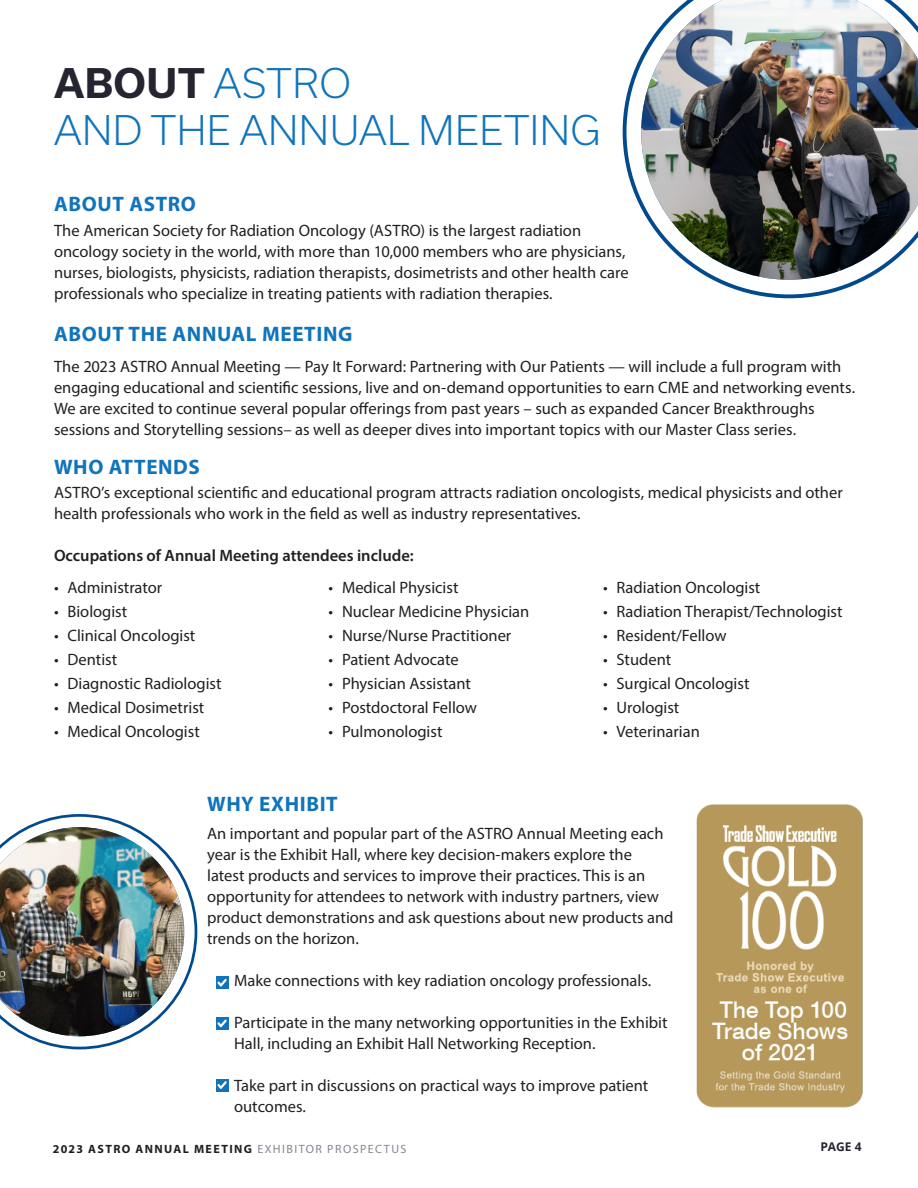
<style>
.page{position:relative;width:918px;height:1188px;background:#fff}
.page>*{position:absolute;margin:0;border:0;box-sizing:border-box;transform-origin:0 0}
.t1{font:300 39px "Usual";letter-spacing:.015em;color:#1074bc}
.t2{font:700 39px "Usual";letter-spacing:.015em;color:#252431}
.Paragraph_Style_3{font:700 21px "Myriad Pro";letter-spacing:.03em;color:#1074bc}
.p1{font:16.5px/21px "Myriad Pro";color:#231f20}
.p1-2{font:600 16.5px "Myriad Pro";color:#231f20}
.t3{font:700 12px "Myriad Pro";letter-spacing:.12em;color:#231f20}
.t4{font:700 12px "Open Sans";color:#252431}
.s1{font-weight:300;color:#1074bc}
.s2{font-weight:400;color:#848692}
</style>
<div class="page">
<div style="left:216px;top:976px;width:13px;height:13px;background:#1074bc"></div>
<svg style="left:217px;top:979px;width:10px;height:8px"></svg>
<div style="left:216px;top:1017px;width:13px;height:13px;background:#1074bc"></div>
<svg style="left:217px;top:1019px;width:10px;height:8px"></svg>
<div style="left:216px;top:1079px;width:13px;height:13px;background:#1074bc"></div>
<svg style="left:217px;top:1081px;width:10px;height:8px"></svg>
<svg style="left:623px;top:56px;width:242px;height:242px"></svg>
<img style="left:641px;top:0;width:277px;height:280px">
<svg style="left:25px;top:814px;width:172px;height:235px"></svg>
<img style="left:0;top:827px;width:184px;height:209px">
<img style="left:696px;top:804px;width:167px;height:304px">
<p class="t2" style="left:54px;top:61px;width:299px">ABOUT <span class="s1">ASTRO</span></p>
<p class="t1" style="left:54px;top:108px;width:548px">AND THE ANNUAL MEETING</p>
<p class="Paragraph_Style_3" style="left:54px;top:190px;width:143px">ABOUT ASTRO</p>
<p class="p1" style="left:54px;top:220px;width:576px">The American Society for Radiation Oncology (ASTRO) is the largest radiation oncology society in the world, with more than 10,000 members who are physicians, nurses, biologists, physicists, radiation therapists, dosimetrists and other health care professionals who specialize in treating patients with radiation therapies.</p>
<p class="Paragraph_Style_3" style="left:54px;top:320px;width:300px">ABOUT THE ANNUAL MEETING</p>
<p class="p1" style="left:54px;top:356px;width:803px">The 2023 ASTRO Annual Meeting — Pay It Forward: Partnering with Our Patients — will include a full program with engaging educational and scientific sessions, live and on-demand opportunities to earn CME and networking events.<br>We are excited to continue several popular offerings from past years – such as expanded Cancer Breakthroughs sessions and Storytelling sessions– as well as deeper dives into important topics with our Master Class series.</p>
<p class="Paragraph_Style_3" style="left:54px;top:453px;width:147px">WHO ATTENDS</p>
<p class="p1" style="left:54px;top:482px;width:790px">ASTRO’s exceptional scientific and educational program attracts radiation oncologists, medical physicists and other health professionals who work in the field as well as industry representatives.</p>
<p class="p1-2" style="left:54px;top:545px;width:361px">Occupations of Annual Meeting attendees include:</p>
<p class="p1" style="left:54px;top:576px;width:110px">• Administrator</p>
<p class="p1" style="left:54px;top:600px;width:75px">• Biologist</p>
<p class="p1" style="left:54px;top:624px;width:143px">• Clinical Oncologist</p>
<p class="p1" style="left:54px;top:648px;width:65px">• Dentist</p>
<p class="p1" style="left:54px;top:672px;width:169px">• Diagnostic Radiologist</p>
<p class="p1" style="left:54px;top:696px;width:152px">• Medical Dosimetrist</p>
<p class="p1" style="left:54px;top:720px;width:147px">• Medical Oncologist</p>
<p class="p1" style="left:328px;top:576px;width:131px">• Medical Physicist</p>
<p class="p1" style="left:328px;top:600px;width:202px">• Nuclear Medicine Physician</p>
<p class="p1" style="left:328px;top:624px;width:184px">• Nurse/Nurse Practitioner</p>
<p class="p1" style="left:328px;top:648px;width:132px">• Patient Advocate</p>
<p class="p1" style="left:328px;top:672px;width:144px">• Physician Assistant</p>
<p class="p1" style="left:328px;top:696px;width:150px">• Postdoctoral Fellow</p>
<p class="p1" style="left:328px;top:720px;width:115px">• Pulmonologist</p>
<p class="p1" style="left:603px;top:576px;width:159px">• Radiation Oncologist</p>
<p class="p1" style="left:603px;top:600px;width:241px">• Radiation Therapist/Technologist</p>
<p class="p1" style="left:603px;top:624px;width:125px">• Resident/Fellow</p>
<p class="p1" style="left:603px;top:648px;width:70px">• Student</p>
<p class="p1" style="left:603px;top:672px;width:148px">• Surgical Oncologist</p>
<p class="p1" style="left:603px;top:696px;width:78px">• Urologist</p>
<p class="p1" style="left:603px;top:720px;width:98px">• Veterinarian</p>
<p class="Paragraph_Style_3" style="left:207px;top:791px;width:132px">WHY EXHIBIT</p>
<p class="p1" style="left:207px;top:823px;width:468px">An important and popular part of the ASTRO Annual Meeting each year is the Exhibit Hall, where key decision-makers explore the<br>latest products and services to improve their practices. This is an opportunity for attendees to network with industry partners, view product demonstrations and ask questions about new products and trends on the horizon.</p>
<p class="p1" style="left:219px;top:970px;width:434px">• Make connections with key radiation oncology professionals.</p>
<p class="p1" style="left:234px;top:1012px;width:435px;text-indent:-15px">• Participate in the many networking opportunities in the Exhibit<br>Hall, including an Exhibit Hall Networking Reception.</p>
<p class="p1" style="left:234px;top:1075px;width:416px;text-indent:-15px">• Take part in discussions on practical ways to improve patient outcomes.</p>
<p class="t3" style="left:53px;top:1141px;width:355px">2023 ASTRO ANNUAL MEETING <span class="s2">EXHIBITOR PROSPECTUS</span></p>
<p class="t4" style="left:820px;top:1138px;width:43px">PAGE 4</p>
</div>
